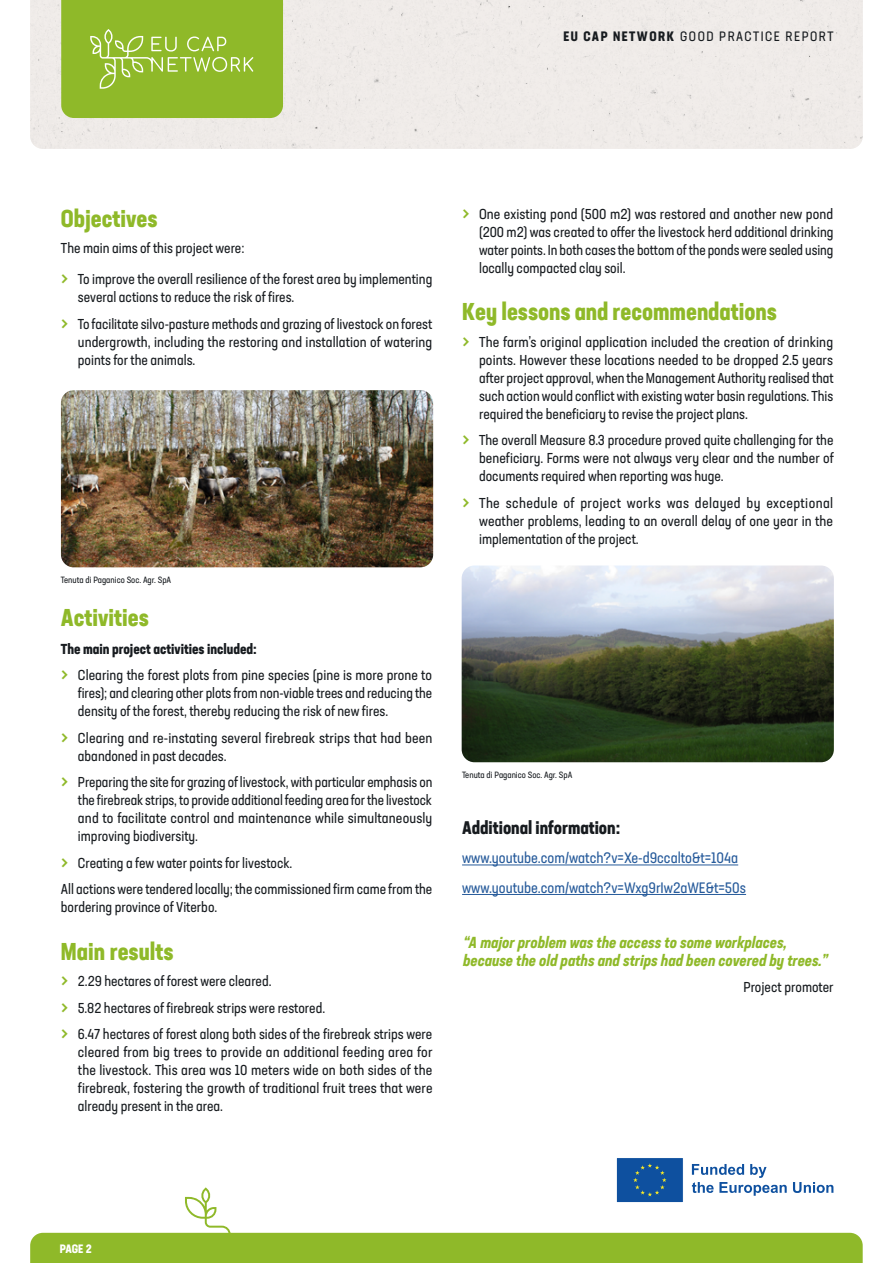
<style>
.page{position:relative;width:893px;height:1263px;background:#fff}
.page>*{position:absolute;margin:0;border:0;box-sizing:border-box;transform-origin:0 0}
.t1{font:700 condensed 24px "Neusa Next Std";color:#8fb929}
.t2{font:700 condensed 18px "Neusa Next Std";color:#171b1f}
.t3{font:italic 700 condensed 15.75px/18px "Neusa Next Std";color:#8fb929}
.t4{font:condensed 15px/29.5px "Neusa Next Std";color:#275b9b}
.t5{font:condensed 14.25px/18px "Neusa Next Std";color:#171b1f}
.t6{font:condensed 13.5px "Neusa Next Std";letter-spacing:.11em;color:#171b1f}
.t7{font:700 condensed 12px "Neusa Next Std";color:#fff}
.t8{font:condensed 9px "Neusa Next Std";color:#171b1f}
.s1{font-weight:700}
.s2{font-size:22.5px;color:#8fb929}
</style>
<div class="page">
<hr style="left:462px;top:864px;width:276px;height:1px;background:#275b9b">
<hr style="left:462px;top:894px;width:284px;height:1px;background:#275b9b">
<div style="left:30px;top:0;width:833px;height:149px;background:#efebe8"></div>
<img style="left:462px;top:565px;width:372px;height:197px">
<img style="left:61px;top:390px;width:372px;height:177px">
<svg style="left:61px;top:0;width:222px;height:118px;background:#94bc34"></svg>
<svg style="left:30px;top:1158px;width:833px;height:105px"></svg>
<p class="t6" style="left:563px;top:27px;width:271px"><span class="s1">EU CAP NETWORK</span> GOOD PRACTICE REPORT</p>
<h1 class="t1" style="left:61px;top:203px;width:98px">Objectives</h1>
<p class="t5" style="left:61px;top:233px;width:373px;line-height:30.8px">The main aims of this project were:<br><span class="s2">&gt;</span> To improve the overall resilience of the forest area by implementing</p>
<p class="t5" style="left:61px;top:284px;width:373px;line-height:26.5px;text-indent:17px">several actions to reduce the risk of fires.<br><span class="s2">&gt;</span> To facilitate silvo-pasture methods and grazing of livestock on forest</p>
<p class="t5" style="left:78px;top:332px;width:356px">undergrowth, including the restoring and installation of watering points for the animals.</p>
<p class="t8" style="left:61px;top:574px;width:112px">Tenuta di Paganico Soc. Agr. SpA</p>
<h1 class="t1" style="left:61px;top:602px;width:89px">Activities</h1>
<p class="t5" style="left:61px;top:635px;width:373px;line-height:26.5px"><span class="s1">The main project activities included:<br></span><span class="s2">&gt;</span> Clearing the forest plots from pine species (pine is more prone to</p>
<p class="t5" style="left:78px;top:684px;width:356px">fires); and clearing other plots from non-viable trees and reducing the density of the forest, thereby reducing the risk of new fires.</p>
<p class="t5" style="left:78px;top:729px;width:356px;text-indent:-17px"><span class="s2">&gt;</span> Clearing and re-instating several firebreak strips that had been abandoned in past decades.</p>
<p class="t5" style="left:78px;top:773px;width:356px;text-align:justify;text-indent:-17px"><span class="s2">&gt;</span> Preparing the site for grazing of livestock, with particular emphasis on the firebreak strips, to provide additional feeding area for the livestock and to facilitate control and maintenance while simultaneously improving biodiversity.</p>
<p class="t5" style="left:61px;top:849px;width:373px;line-height:26.5px"><span class="s2">&gt;</span> Creating a few water points for livestock.<br>All actions were tendered locally; the commissioned firm came from the</p>
<p class="t5" style="left:61px;top:898px;width:158px">bordering province of Viterbo.</p>
<h1 class="t1" style="left:61px;top:936px;width:114px">Main results</h1>
<p class="t5" style="left:61px;top:967px;width:373px;line-height:26.5px"><span class="s2">&gt;</span> 2.29 hectares of forest were cleared.<br><span class="s2">&gt;</span> 5.82 hectares of firebreak strips were restored.<br><span class="s2">&gt;</span> 6.47 hectares of forest along both sides of the firebreak strips were</p>
<p class="t5" style="left:78px;top:1043px;width:356px;text-align:justify">cleared from big trees to provide an additional feeding area for the livestock. This area was 10 meters wide on both sides of the firebreak, fostering the growth of traditional fruit trees that were already present in the area.</p>
<p class="t5" style="left:479px;top:205px;width:356px;text-align:justify;text-indent:-17px"><span class="s2">&gt;</span> One existing pond (500 m2) was restored and another new pond (200 m2) was created to offer the livestock herd additional drinking water points. In both cases the bottom of the ponds were sealed using locally compacted clay soil.</p>
<h1 class="t1" style="left:462px;top:296px;width:316px">Key lessons and recommendations</h1>
<p class="t5" style="left:479px;top:333px;width:356px;text-align:justify;text-indent:-17px"><span class="s2">&gt;</span> The farm’s original application included the creation of drinking points. However these locations needed to be dropped 2.5 years after project approval, when the Management Authority realised that such action would conflict with existing water basin regulations. This required the beneficiary to revise the project plans.</p>
<p class="t5" style="left:479px;top:431px;width:356px;text-align:justify;text-indent:-17px"><span class="s2">&gt;</span> The overall Measure 8.3 procedure proved quite challenging for the beneficiary. Forms were not always very clear and the number of documents required when reporting was huge.</p>
<p class="t5" style="left:479px;top:494px;width:356px;text-align:justify;text-indent:-17px"><span class="s2">&gt;</span> The schedule of project works was delayed by exceptional weather problems, leading to an overall delay of one year in the implementation of the project.</p>
<p class="t8" style="left:462px;top:769px;width:112px">Tenuta di Paganico Soc. Agr. SpA</p>
<p class="t2" style="left:462px;top:816px;width:160px">Additional information:</p>
<p class="t4" style="left:462px;top:843px;width:285px">www.youtube.com/watch?v=Xe-d9ccalto&amp;t=104a www.youtube.com/watch?v=Wxg9rIw2aWE&amp;t=50s</p>
<p class="t3" style="left:463px;top:933px;width:366px">“A major problem was the access to some workplaces, because the old paths and strips had been covered by trees.”</p>
<p class="t5" style="left:743px;top:978px;width:92px">Project promoter</p>
<p class="t7" style="left:60px;top:1241px;width:33px">PAGE 2</p>
</div>
